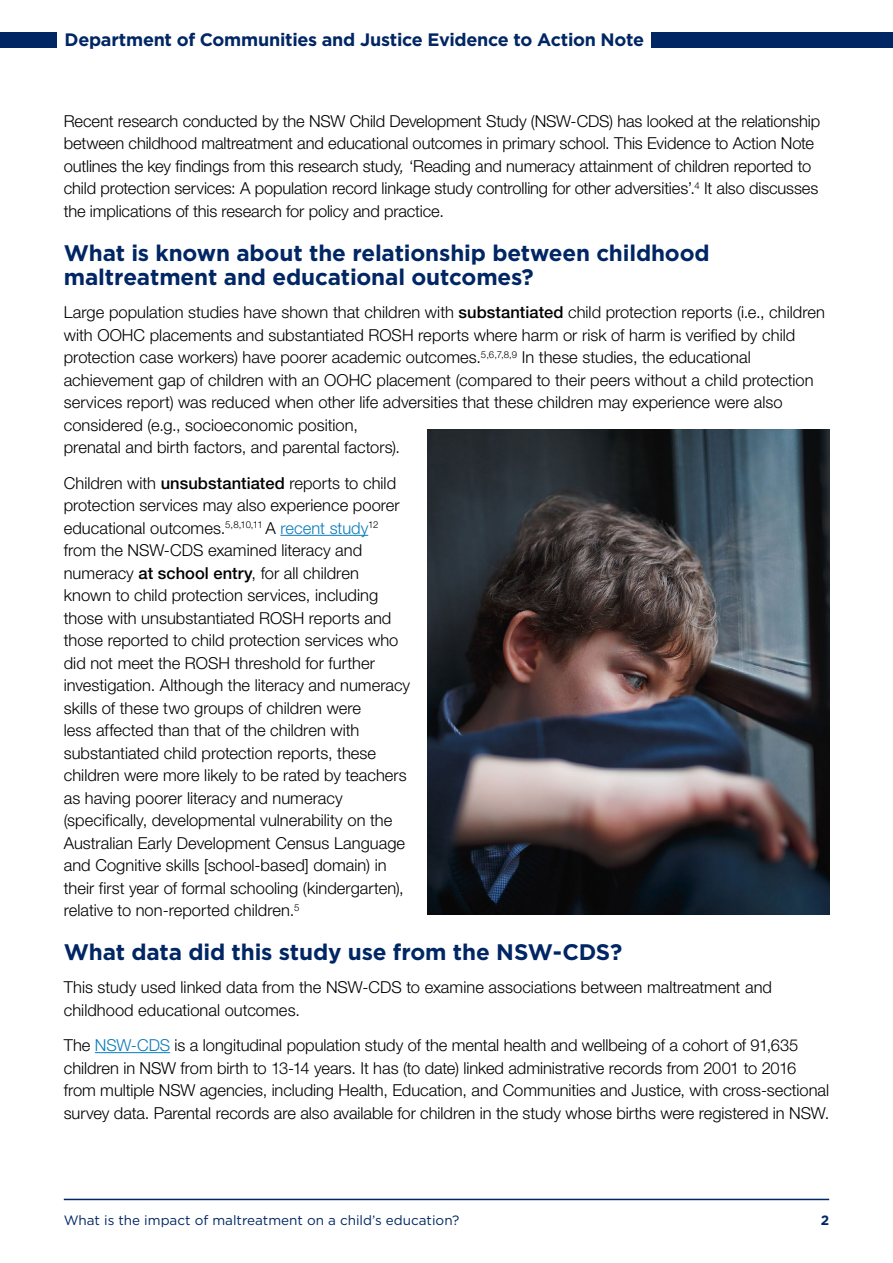
<style>
.page{position:relative;width:893px;height:1263px;background:#fff}
.page>*{position:absolute;margin:0;border:0;box-sizing:border-box;transform-origin:0 0}
.t1{font:700 22.5px/24.8px "Gotham";letter-spacing:-.005em;color:#002664}
.t2{font:700 18px "Gotham";letter-spacing:-.015em;color:#002664}
.Body{font:300 16.5px/22.5px "Helvetica Neue LT Std";color:#000}
.t3{font:13.5px "Gotham";color:#002664}
.t4{font:700 13.5px "Gotham";color:#002664}
.s1{font-style:italic}
.s2{font-weight:500}
.s3{color:#0a7cb9}
</style>
<div class="page">
<hr style="left:64px;top:1199px;width:765px;height:1px;background:#002664">
<div style="left:0;top:33px;width:57px;height:15px;background:#002664"></div>
<div style="left:652px;top:33px;width:241px;height:15px;background:#002664"></div>
<hr style="left:280px;top:535px;width:88px;height:1px;background:#0a7cb9">
<hr style="left:95px;top:1052px;width:75px;height:1px;background:#0a7cb9">
<img style="left:427px;top:429px;width:402px;height:485px">
<p class="t2" style="left:65px;top:28px;width:581px">Department of Communities and Justice Evidence to Action Note</p>
<p class="Body" style="left:64px;top:109px;width:758px">Recent research conducted by the NSW Child Development Study (NSW-CDS) has looked at the relationship between childhood maltreatment and educational outcomes in primary school. This Evidence to Action Note outlines the key findings from this research study<span class="s1">,</span> ‘Reading and numeracy attainment of children reported to child protection services: A population record linkage study controlling for other adversities’.<sup>4</sup> It also discusses the implications of this research for policy and practice.</p>
<h2 class="t1" style="left:64px;top:240px;width:647px">What is known about the relationship between childhood maltreatment and educational outcomes?</h2>
<p class="Body" style="left:64px;top:301px;width:763px">Large population studies have shown that children with <span class="s2">substantiated</span> child protection reports (i.e., children with OOHC placements and substantiated ROSH reports where harm or risk of harm is verified by child protection case workers) have poorer academic outcomes.<sup>5,6,7,8,9</sup> In these studies, the educational achievement gap of children with an OOHC placement (compared to their peers without a child protection services report) was reduced when other life adversities that these children may experience were also considered (e.g., socioeconomic position,<br>prenatal and birth factors, and parental factors).</p>
<p class="Body" style="left:64px;top:471px;width:348px">Children with <span class="s2">unsubstantiated</span> reports to child protection services may also experience poorer educational outcomes.<sup>5,8,10,11</sup> A <span class="s3">recent study</span><sup>12 </sup>from the NSW-CDS examined literacy and numeracy <span class="s2">at school entry</span>, for all children known to child protection services, including those with unsubstantiated ROSH reports and those reported to child protection services who did not meet the ROSH threshold for further investigation. Although the literacy and numeracy skills of these two groups of children were<br>less affected than that of the children with substantiated child protection reports, these children were more likely to be rated by teachers as having poorer literacy and numeracy (specifically, developmental vulnerability on the Australian Early Development Census Language and Cognitive skills [school-based] domain) in their first year of formal schooling (kindergarten), relative to non-reported children.<sup>5</sup></p>
<h2 class="t1" style="left:64px;top:940px;width:560px">What data did this study use from the NSW-CDS?</h2>
<p class="Body" style="left:64px;top:976px;width:710px">This study used linked data from the NSW-CDS to examine associations between maltreatment and childhood educational outcomes.</p>
<p class="Body" style="left:64px;top:1033px;width:767px">The <span class="s3">NSW-CDS</span> is a longitudinal population study of the mental health and wellbeing of a cohort of 91,635 children in NSW from birth to 13-14 years. It has (to date) linked administrative records from 2001 to 2016 from multiple NSW agencies, including Health, Education, and Communities and Justice, with cross-sectional survey data. Parental records are also available for children in the study whose births were registered in NSW.</p>
<p class="t3" style="left:64px;top:1212px;width:397px">What is the impact of maltreatment on a child’s education?</p>
<p class="t4" style="left:821px;top:1211px;width:10px">2</p>
</div>
